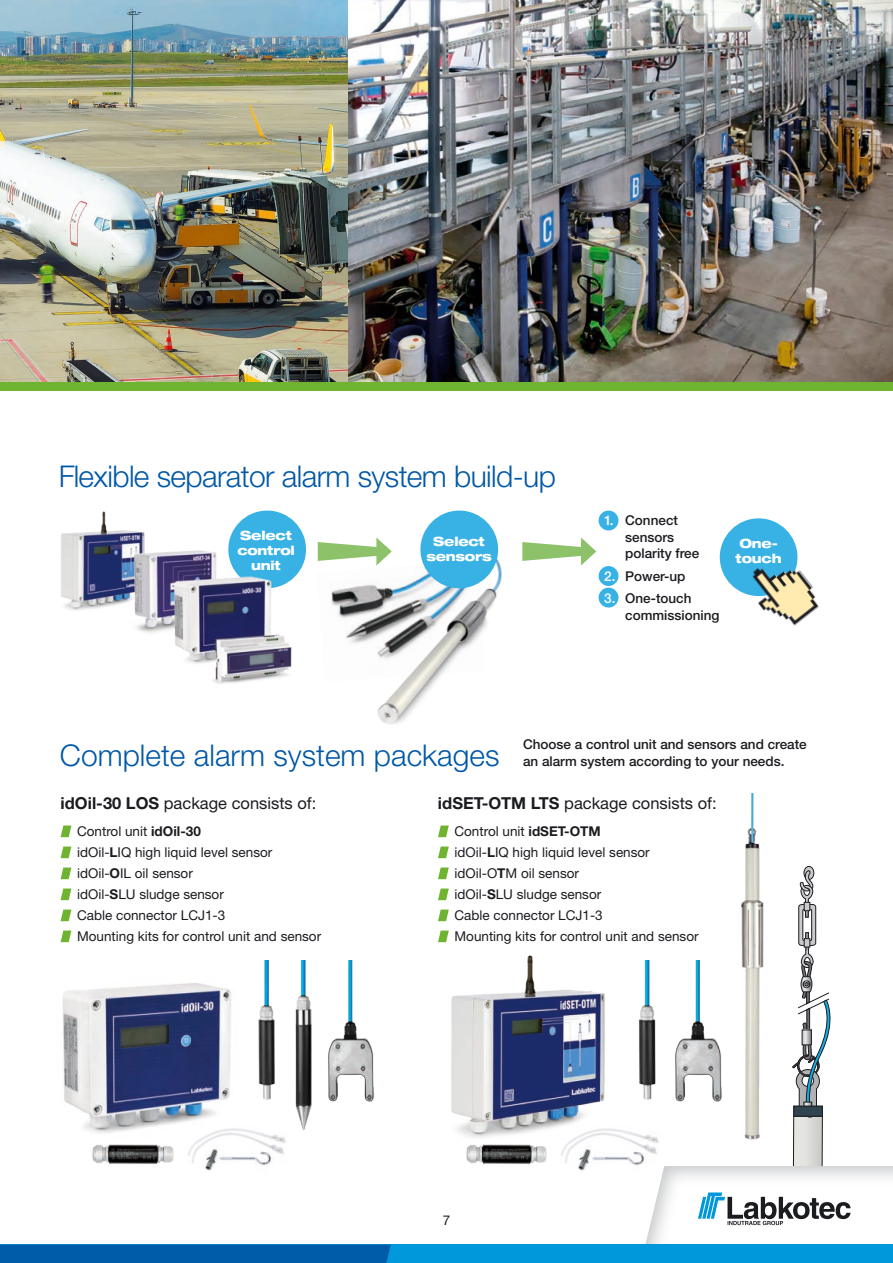
<style>
.page{position:relative;width:893px;height:1263px;background:#fff}
.page>*{position:absolute;margin:0;border:0;box-sizing:border-box;transform-origin:0 0}
.t1{font:300 30px "Helvetica Neue";letter-spacing:-.02em;color:#0058a7}
.t2{font:300 30px "Helvetica Neue";color:#0058a7}
.t3{font:16.5px "Helvetica Neue";color:#1b1c20}
.t4{font:13.5px/21px "Helvetica Neue";color:#1b1c20}
.t5{font:500 13.5px/16.5px "Helvetica Neue";color:#1b1c20}
.t6{font:800 expanded 12.75px/15px "Helvetica Neue";letter-spacing:-.02em;color:#fff;text-align:center}
.s1{color:#fff}
.s2{font-weight:700}
</style>
<div class="page">
<svg style="left:795px;top:1117px;width:26px;height:48px"></svg>
<div style="left:793px;top:1106px;width:30px;height:67px;border:1px solid #1b1c20"></div>
<svg style="left:804px;top:866px;width:10px;height:13px"></svg>
<div style="left:804px;top:866px;width:10px;height:14px;border:1px solid #1b1c20;border-radius:50%"></div>
<svg style="left:793px;top:870px;width:38px;height:247px"></svg>
<div style="left:794px;top:1106px;width:28px;height:10px;background:#30444f"></div>
<div style="left:793px;top:1106px;width:30px;height:10px;border:1px solid #1b1c20"></div>
<img style="left:331px;top:588px;width:18px;height:51px">
<img style="left:349px;top:532px;width:153px;height:192px">
<img style="left:63px;top:983px;width:168px;height:150px">
<img style="left:61px;top:511px;width:84px;height:99px">
<img style="left:451px;top:955px;width:154px;height:183px">
<img style="left:0;top:0;width:349px;height:383px">
<img style="left:349px;top:0;width:544px;height:383px">
<svg style="left:645px;top:1166px;width:248px;height:78px"></svg>
<div style="left:0;top:1244px;width:893px;height:19px;background:#0097db"></div>
<div style="left:0;top:1244px;width:391px;height:19px;background:#005ca9"></div>
<div style="left:599px;top:510px;width:19px;height:20px;background:#38b2e5;border-radius:50%"></div>
<div style="left:599px;top:566px;width:19px;height:20px;background:#38b2e5;border-radius:50%"></div>
<div style="left:599px;top:588px;width:19px;height:19px;background:#38b2e5;border-radius:50%"></div>
<div style="left:720px;top:518px;width:77px;height:78px;background:#38b2e5;border-radius:50%"></div>
<img style="left:741px;top:548px;width:78px;height:78px">
<div style="left:420px;top:510px;width:78px;height:78px;background:#38b2e5;border-radius:50%"></div>
<svg style="left:522px;top:537px;width:74px;height:29px"></svg>
<div style="left:228px;top:510px;width:78px;height:78px;background:#38b2e5;border-radius:50%"></div>
<svg style="left:318px;top:537px;width:74px;height:29px"></svg>
<img style="left:258px;top:961px;width:17px;height:139px">
<img style="left:638px;top:961px;width:18px;height:139px">
<img style="left:328px;top:961px;width:46px;height:141px">
<img style="left:675px;top:961px;width:45px;height:141px">
<img style="left:295px;top:961px;width:17px;height:170px">
<svg style="left:61px;top:825px;width:10px;height:12px"></svg>
<svg style="left:61px;top:846px;width:10px;height:12px"></svg>
<svg style="left:61px;top:867px;width:10px;height:12px"></svg>
<svg style="left:61px;top:888px;width:10px;height:12px"></svg>
<svg style="left:61px;top:909px;width:10px;height:12px"></svg>
<svg style="left:61px;top:930px;width:10px;height:12px"></svg>
<svg style="left:438px;top:825px;width:11px;height:12px"></svg>
<svg style="left:438px;top:846px;width:11px;height:12px"></svg>
<svg style="left:438px;top:867px;width:11px;height:12px"></svg>
<svg style="left:438px;top:888px;width:11px;height:12px"></svg>
<svg style="left:438px;top:909px;width:11px;height:12px"></svg>
<svg style="left:438px;top:930px;width:11px;height:12px"></svg>
<img style="left:92px;top:1144px;width:82px;height:20px">
<img style="left:466px;top:1144px;width:81px;height:20px">
<img style="left:187px;top:1127px;width:99px;height:44px">
<img style="left:560px;top:1127px;width:100px;height:47px">
<div style="left:0;top:383px;width:893px;height:8px;background:#6fb431"></div>
<img style="left:126px;top:542px;width:172px;height:142px">
<img style="left:720px;top:793px;width:44px;height:347px">
<h1 class="t1" style="left:58px;top:458px;width:499px">Flexible separator alarm system build-up</h1>
<p class="t6" style="left:237px;top:527px;width:59px">Select control unit</p>
<p class="t6" style="left:426px;top:534px;width:67px">Select sensors</p>
<p class="t5" style="left:625px;top:512px;width:76px;text-indent:-21px"><span class="s1">1.</span> Connect sensors polarity free</p>
<p class="t5" style="left:604px;top:568px;width:83px"><span class="s1">2.</span> Power-up</p>
<p class="t5" style="left:625px;top:590px;width:96px;text-indent:-21px"><span class="s1">3.</span> One-touch commissioning</p>
<p class="t6" style="left:736px;top:535px;width:47px;text-align:left">One&shy;touch</p>
<h1 class="t2" style="left:60px;top:737px;width:441px">Complete alarm system packages</h1>
<p class="t5" style="left:523px;top:736px;width:285px">Choose a control unit and sensors and create an alarm system according to your needs.</p>
<p class="t3" style="left:61px;top:793px;width:257px"><span class="s2">idOil-30 LOS</span> package consists of:</p>
<p class="t4" style="left:77px;top:820px;width:246px">Control unit <span class="s2">idOil-30<br></span>idOil-<span class="s2">L</span>IQ high liquid level sensor idOil-<span class="s2">O</span>IL oil sensor<br>idOil-<span class="s2">S</span>LU sludge sensor<br>Cable connector LCJ1-3<br>Mounting kits for control unit and sensor</p>
<p class="t3" style="left:438px;top:793px;width:280px"><span class="s2">idSET-OTM LTS</span> package consists of:</p>
<p class="t4" style="left:454px;top:820px;width:246px">Control unit <span class="s2">idSET-OTM<br></span>idOil-<span class="s2">L</span>IQ high liquid level sensor idOil-O<span class="s2">T</span>M oil sensor<br>idOil-<span class="s2">S</span>LU sludge sensor<br>Cable connector LCJ1-3<br>Mounting kits for control unit and sensor</p>
<p class="t4" style="left:443px;top:1209px;width:9px">7</p>
</div>
